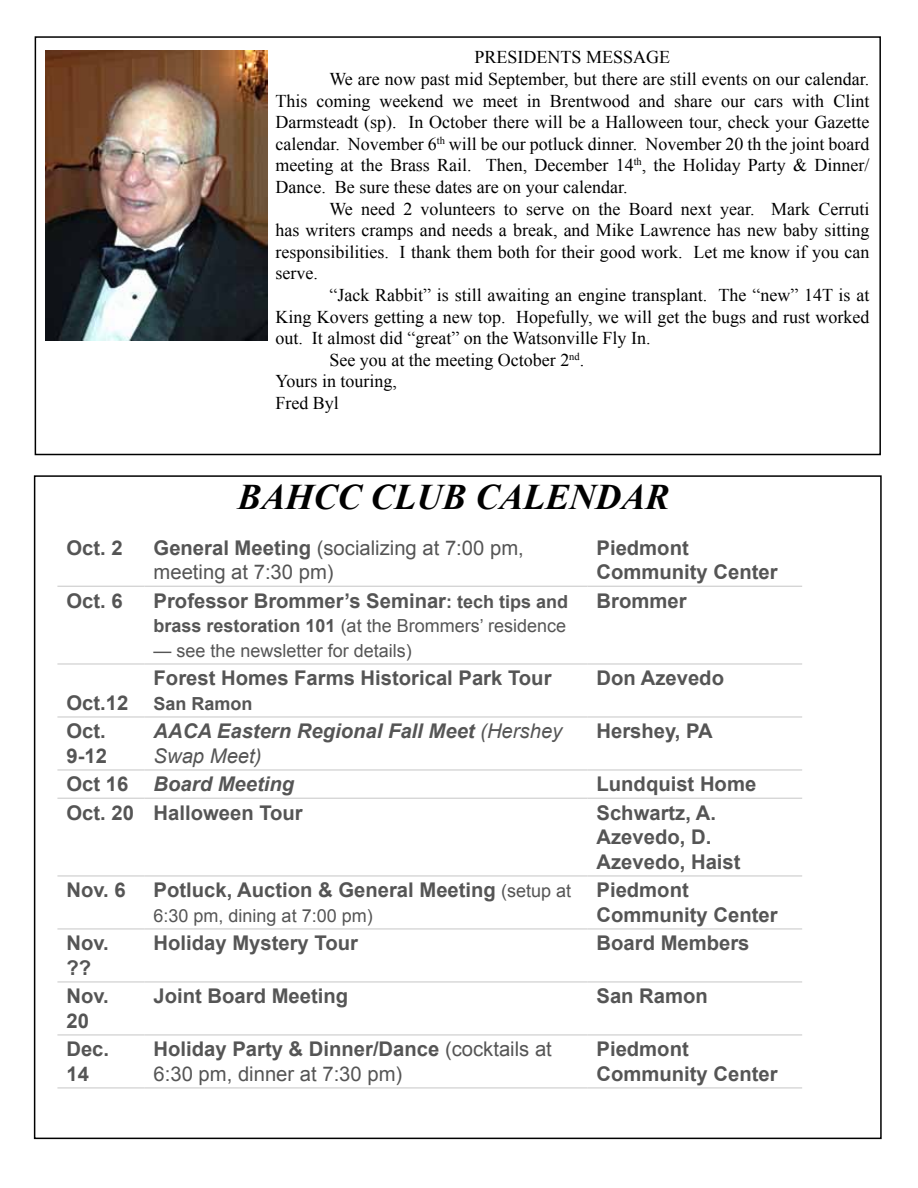
<style>
.page{position:relative;width:918px;height:1188px;background:#fff}
.page>*{position:absolute;margin:0;border:0;box-sizing:border-box;transform-origin:0 0}
.t1{font:italic 700 36px "Times New Roman";color:#000}
.t2{font:700 20.25px/24.8px "Arial";color:#555}
.t3{font:20.25px/24.8px "Arial";color:#555}
.t4{font:italic 700 20.25px/24.8px "Arial";color:#555}
.t5{font:18px "Times New Roman";color:#000}
.t6{font:18px "Arial";color:#555}
.t7{font:700 18px "Arial";color:#555}
.s1{font-weight:700}
.s2{font-size:18px}
.s3{font-weight:400}
.s4{font-style:normal}
.s5{font-weight:400;font-size:18px}
</style>
<div class="page">
<img style="left:46px;top:51px;width:221px;height:289px">
<div style="left:35px;top:36px;width:846px;height:419px;border:2px solid #000"></div>
<svg style="left:57px;top:585px;width:745px;height:451px"></svg>
<hr style="left:57px;top:586px;width:88px;height:1px;background:#ccc">
<hr style="left:145px;top:586px;width:443px;height:1px;background:#ccc">
<hr style="left:588px;top:586px;width:214px;height:1px;background:#ccc">
<hr style="left:57px;top:663px;width:88px;height:2px;background:#ccc">
<hr style="left:145px;top:663px;width:443px;height:2px;background:#ccc">
<hr style="left:588px;top:663px;width:214px;height:2px;background:#ccc">
<hr style="left:57px;top:716px;width:88px;height:2px;background:#ccc">
<hr style="left:145px;top:716px;width:443px;height:2px;background:#ccc">
<hr style="left:588px;top:716px;width:214px;height:2px;background:#ccc">
<hr style="left:57px;top:769px;width:88px;height:2px;background:#ccc">
<hr style="left:145px;top:769px;width:443px;height:2px;background:#ccc">
<hr style="left:588px;top:769px;width:214px;height:2px;background:#ccc">
<hr style="left:57px;top:798px;width:88px;height:1px;background:#ccc">
<hr style="left:145px;top:798px;width:443px;height:1px;background:#ccc">
<hr style="left:588px;top:798px;width:214px;height:1px;background:#ccc">
<hr style="left:57px;top:875px;width:88px;height:2px;background:#ccc">
<hr style="left:145px;top:875px;width:443px;height:2px;background:#ccc">
<hr style="left:588px;top:875px;width:214px;height:2px;background:#ccc">
<hr style="left:57px;top:928px;width:88px;height:2px;background:#ccc">
<hr style="left:145px;top:928px;width:443px;height:2px;background:#ccc">
<hr style="left:588px;top:928px;width:214px;height:2px;background:#ccc">
<hr style="left:57px;top:981px;width:88px;height:2px;background:#ccc">
<hr style="left:145px;top:981px;width:443px;height:2px;background:#ccc">
<hr style="left:588px;top:981px;width:214px;height:2px;background:#ccc">
<hr style="left:57px;top:1034px;width:88px;height:1px;background:#ccc">
<hr style="left:145px;top:1034px;width:443px;height:1px;background:#ccc">
<hr style="left:588px;top:1034px;width:214px;height:1px;background:#ccc">
<hr style="left:57px;top:1087px;width:88px;height:1px;background:#ccc">
<hr style="left:145px;top:1087px;width:443px;height:1px;background:#ccc">
<hr style="left:588px;top:1087px;width:214px;height:1px;background:#ccc">
<p class="t5" style="left:475px;top:45px;width:197px">PRESIDENTS MESSAGE</p>
<p class="t5" style="left:329px;top:67px;width:541px">We are now past mid September, but there are still events on our calendar.</p>
<p class="t5" style="left:275px;top:89px;width:595px">This coming weekend we meet in Brentwood and share our cars with Clint</p>
<p class="t5" style="left:275px;top:110px;width:596px">Darmsteadt (sp). In October there will be a Halloween tour, check your Gazette</p>
<p class="t5" style="left:275px;top:132px;width:596px">calendar. November 6<sup>th</sup> will be our potluck dinner. November 20 th the joint board</p>
<p class="t5" style="left:275px;top:153px;width:596px">meeting at the Brass Rail. Then, December 14<sup>th</sup>, the Holiday Party &amp; Dinner/</p>
<p class="t5" style="left:275px;top:175px;width:354px">Dance. Be sure these dates are on your calendar.</p>
<p class="t5" style="left:329px;top:197px;width:541px">We need 2 volunteers to serve on the Board next year. Mark Cerruti</p>
<p class="t5" style="left:275px;top:218px;width:595px">has writers cramps and needs a break, and Mike Lawrence has new baby sitting</p>
<p class="t5" style="left:275px;top:240px;width:595px">responsibilities. I thank them both for their good work. Let me know if you can</p>
<p class="t5" style="left:275px;top:261px;width:44px">serve.</p>
<p class="t5" style="left:329px;top:283px;width:541px">“Jack Rabbit” is still awaiting an engine transplant. The “new” 14T is at</p>
<p class="t5" style="left:275px;top:305px;width:595px">King Kovers getting a new top. Hopefully, we will get the bugs and rust worked</p>
<p class="t5" style="left:275px;top:326px;width:377px">out. It almost did “great” on the Watsonville Fly In.</p>
<p class="t5" style="left:329px;top:348px;width:256px">See you at the meeting October 2<sup>nd</sup>.</p>
<p class="t5" style="left:275px;top:369px;width:123px">Yours in touring,</p>
<p class="t5" style="left:275px;top:391px;width:65px">Fred Byl</p>
<h1 class="t1" style="left:238px;top:472px;width:434px">BAHCC CLUB CALENDAR</h1>
<p class="t2" style="left:66px;top:536px;width:58px">Oct. 2</p>
<p class="t3" style="left:154px;top:535px;width:372px"><span class="s1">General Meeting</span> (socializing at 7:00 pm, meeting at 7:30 pm)</p>
<p class="t2" style="left:597px;top:536px;width:183px">Piedmont<br>Community Center</p>
<p class="t2" style="left:66px;top:589px;width:58px">Oct. 6</p>
<p class="t2" style="left:154px;top:589px;width:416px">Professor Brommer’s Seminar<span class="s2">: tech tips and</span></p>
<p class="t6" style="left:154px;top:614px;width:414px"><span class="s1">brass restoration 101</span> (at the Brommers’ residence</p>
<p class="t6" style="left:154px;top:639px;width:260px">— see the newsletter for details)</p>
<p class="t2" style="left:597px;top:589px;width:92px">Brommer</p>
<p class="t2" style="left:66px;top:691px;width:63px">Oct.12</p>
<p class="t2" style="left:154px;top:667px;width:399px">Forest Homes Farms Historical Park Tour</p>
<p class="t7" style="left:154px;top:692px;width:101px">San Ramon</p>
<p class="t2" style="left:597px;top:667px;width:129px">Don Azevedo</p>
<p class="t2" style="left:66px;top:720px;width:42px">Oct.<br>9-12</p>
<p class="t4" style="left:154px;top:720px;width:410px">AACA Eastern Regional Fall Meet <span class="s3">(Hershey<br>Swap Meet)</span></p>
<p class="t2" style="left:597px;top:720px;width:118px">Hershey, PA</p>
<p class="t4" style="left:66px;top:773px;width:229px"><span class="s4">Oct 16</span> Board Meeting</p>
<p class="t2" style="left:597px;top:773px;width:161px">Lundquist Home</p>
<p class="t2" style="left:66px;top:801px;width:238px">Oct. 20 Halloween Tour</p>
<p class="t2" style="left:597px;top:801px;width:146px">Schwartz, A.<br>Azevedo, D.<br>Azevedo, Haist</p>
<p class="t2" style="left:66px;top:879px;width:61px">Nov. 6</p>
<p class="t2" style="left:154px;top:879px;width:419px">Potluck, Auction &amp; General Meeting <span class="s5">(setup at</span></p>
<p class="t6" style="left:154px;top:904px;width:221px">6:30 pm, dining at 7:00 pm)</p>
<p class="t2" style="left:597px;top:879px;width:183px">Piedmont<br>Community Center</p>
<p class="t2" style="left:66px;top:932px;width:44px">Nov. ??</p>
<p class="t2" style="left:154px;top:932px;width:206px">Holiday Mystery Tour</p>
<p class="t2" style="left:597px;top:932px;width:155px">Board Members</p>
<p class="t2" style="left:66px;top:985px;width:44px">Nov.<br>20</p>
<p class="t2" style="left:154px;top:985px;width:196px">Joint Board Meeting</p>
<p class="t2" style="left:597px;top:985px;width:113px">San Ramon</p>
<p class="t2" style="left:66px;top:1038px;width:44px">Dec.<br>14</p>
<p class="t3" style="left:154px;top:1037px;width:400px"><span class="s1">Holiday Party &amp; Dinner/Dance</span> (cocktails at<br>6:30 pm, dinner at 7:30 pm)</p>
<p class="t2" style="left:597px;top:1038px;width:183px">Piedmont<br>Community Center</p>
</div>
